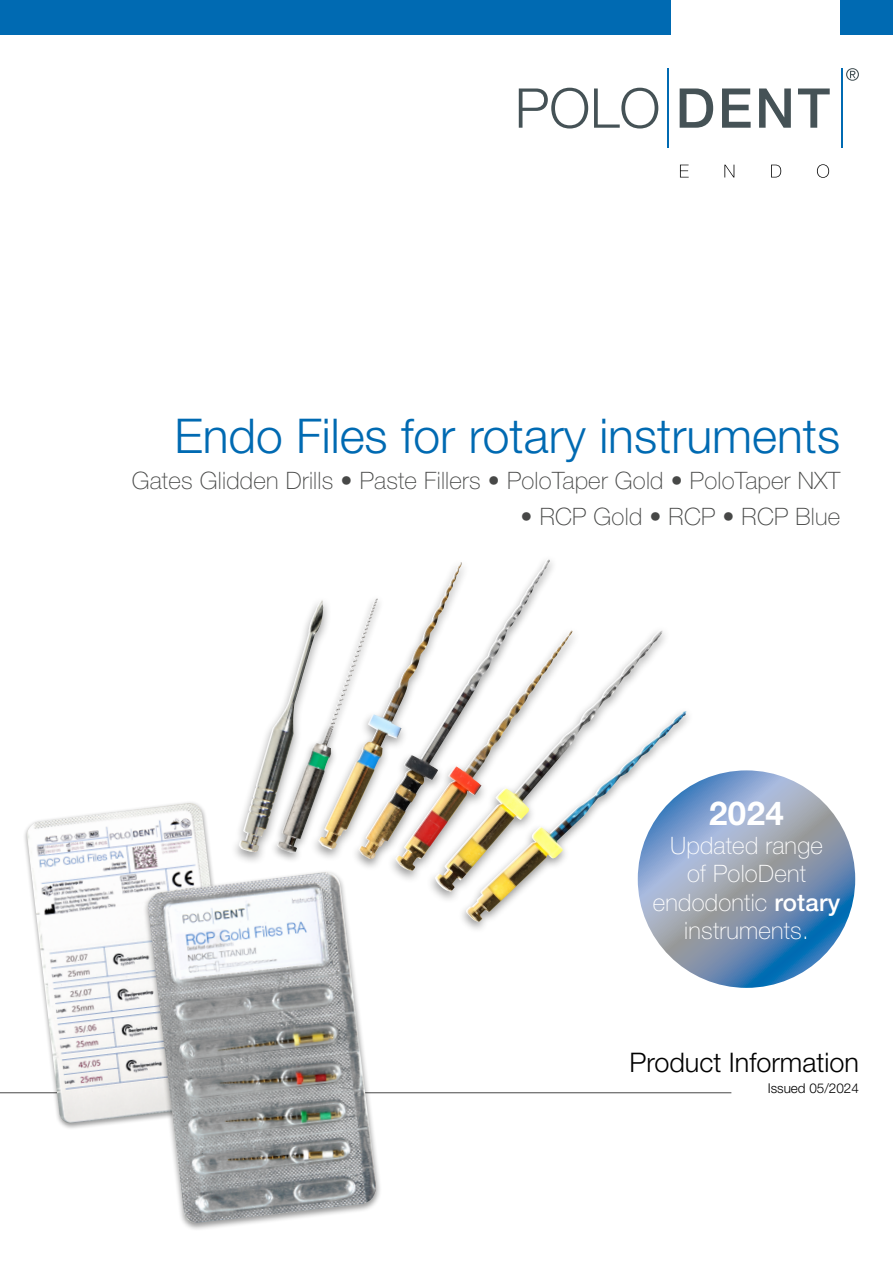
<style>
.page{position:relative;width:893px;height:1263px;background:#fff}
.page>*{position:absolute;margin:0;border:0;box-sizing:border-box;transform-origin:0 0}
.t1{font:300 48px "Helvetica Neue LT Pro";color:#006ab2}
.t2{font:700 33px "Helvetica Neue LT Pro";color:#fff}
.t3{font:300 27px "Helvetica Neue LT Pro";color:#000}
.t4{font:100 24px "Helvetica Neue LT Pro";letter-spacing:.01em;color:#474847}
.t5{font:100 24px/28.5px "Helvetica Neue LT Pro";letter-spacing:.01em;color:#fff;text-align:center}
.t6{font:300 13.5px "Helvetica Neue LT Pro";color:#000}
.s1{font-weight:500}
</style>
<div class="page">
<svg style="left:519px;top:88px;width:69px;height:41px"></svg>
<svg style="left:594px;top:88px;width:64px;height:41px"></svg>
<svg style="left:680px;top:88px;width:33px;height:40px"></svg>
<svg style="left:722px;top:88px;width:29px;height:40px"></svg>
<svg style="left:759px;top:88px;width:32px;height:40px"></svg>
<svg style="left:798px;top:88px;width:32px;height:40px"></svg>
<hr style="left:667px;top:68px;width:2px;height:80px;background:#006ab2">
<hr style="left:841px;top:68px;width:1px;height:80px;background:#006ab2">
<svg style="left:846px;top:68px;width:13px;height:13px"></svg>
<svg style="left:680px;top:165px;width:9px;height:12px"></svg>
<svg style="left:724px;top:165px;width:10px;height:12px"></svg>
<svg style="left:771px;top:165px;width:10px;height:12px"></svg>
<svg style="left:817px;top:164px;width:12px;height:14px"></svg>
<div style="left:0;top:0;width:671px;height:34px;background:#006ab2"></div>
<div style="left:840px;top:0;width:53px;height:34px;background:#006ab2"></div>
<hr style="left:0;top:1092px;width:731px;height:1px;background:#474847">
<svg style="left:638px;top:770px;width:217px;height:218px;background:#7c96b5"></svg>
<div style="left:22px;top:801px;width:218px;height:330px;background:#000;opacity:.41"></div>
<img style="left:26px;top:803px;width:211px;height:321px">
<div style="left:142px;top:869px;width:239px;height:362px;background:#000;opacity:.41"></div>
<img style="left:147px;top:872px;width:231px;height:351px">
<div style="left:230px;top:595px;width:102px;height:270px;background:#000;opacity:.41"></div>
<img style="left:239px;top:599px;width:31px;height:253px">
<div style="left:270px;top:595px;width:115px;height:268px;background:#000;opacity:.41"></div>
<div style="left:310px;top:558px;width:160px;height:304px;background:#000;opacity:.41"></div>
<img style="left:318px;top:562px;width:33px;height:288px">
<div style="left:351px;top:555px;width:207px;height:316px;background:#000;opacity:.41"></div>
<img style="left:358px;top:559px;width:192px;height:300px">
<div style="left:387px;top:626px;width:194px;height:258px;background:#000;opacity:.41"></div>
<img style="left:395px;top:630px;width:31px;height:241px">
<div style="left:426px;top:625px;width:245px;height:279px;background:#000;opacity:.41"></div>
<img style="left:435px;top:629px;width:228px;height:263px">
<div style="left:458px;top:707px;width:236px;height:227px;background:#000;opacity:.41"></div>
<img style="left:466px;top:711px;width:221px;height:211px">
<h1 class="t1" style="left:174px;top:406px;width:667px">Endo Files for rotary instruments</h1>
<p class="t4" style="left:132px;top:466px;width:710px">Gates Glidden Drills • Paste Fillers • PoloTaper Gold • PoloTaper NXT</p>
<p class="t4" style="left:521px;top:502px;width:321px">• RCP Gold • RCP • RCP Blue</p>
<h2 class="t2" style="left:709px;top:793px;width:76px">2024</h2>
<p class="t5" style="left:653px;top:831px;width:189px">Updated range<br>of PoloDent endodontic <span class="s1">rotary </span>instruments.</p>
<p class="t3" style="left:629px;top:1046px;width:231px">Product Information</p>
<p class="t6" style="left:768px;top:1080px;width:93px">Issued 05/2024</p>
</div>
